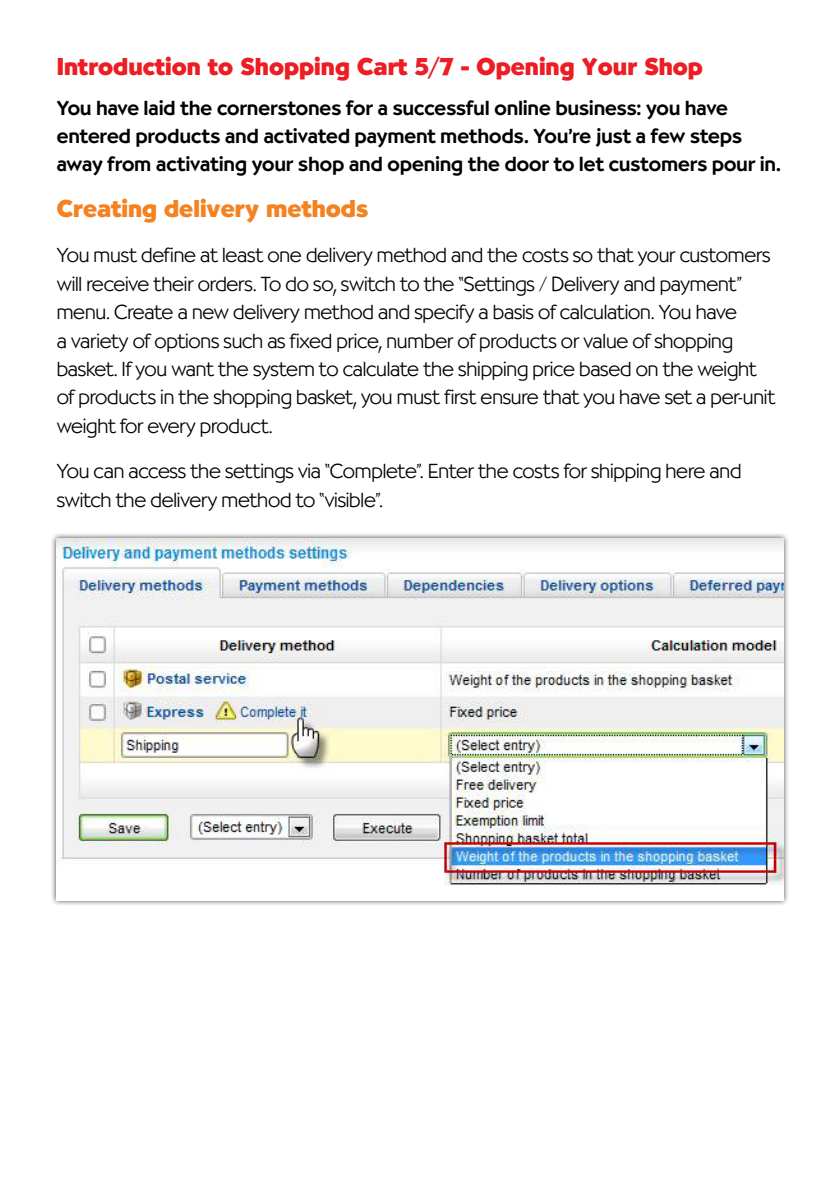
<style>
.page{position:relative;width:840px;height:1191px;background:#fff}
.page>*{position:absolute;margin:0;border:0;box-sizing:border-box;transform-origin:0 0}
.Heading1{font:700 24px "AT Bernhardt";color:#ed1d24}
.Heading2{font:700 24px "AT Bernhardt";color:#f58220}
.t1{font:300 20px/28.4px "AT Bernhardt";letter-spacing:-.01em;color:#000}
.t2{font:500 20px/28.4px "AT Bernhardt";letter-spacing:.005em;color:#000}
</style>
<div class="page">
<div style="left:50px;top:532px;width:738px;height:374px;background:#000;opacity:.75"></div>
<img style="left:57px;top:539px;width:725px;height:361px">
<p class="Heading1" style="left:57px;top:51px;width:647px">Introduction to Shopping Cart 5/7 - Opening Your Shop</p>
<p class="t2" style="left:57px;top:94px;width:725px">You have laid the cornerstones for a successful online business: you have entered products and activated payment methods. You’re just a few steps away from activating your shop and opening the door to let customers pour in.</p>
<p class="Heading2" style="left:57px;top:193px;width:313px">Creating delivery methods</p>
<p class="t1" style="left:57px;top:241px;width:719px">You must define at least one delivery method and the costs so that your customers will receive their orders. To do so, switch to the “Settings / Delivery and payment” menu. Create a new delivery method and specify a basis of calculation. You have<br>a variety of options such as fixed price, number of products or value of shopping basket. If you want the system to calculate the shipping price based on the weight of products in the shopping basket, you must first ensure that you have set a per-unit weight for every product.</p>
<p class="t1" style="left:57px;top:457px;width:686px">You can access the settings via “Complete”. Enter the costs for shipping here and switch the delivery method to “visible”.</p>
</div>
